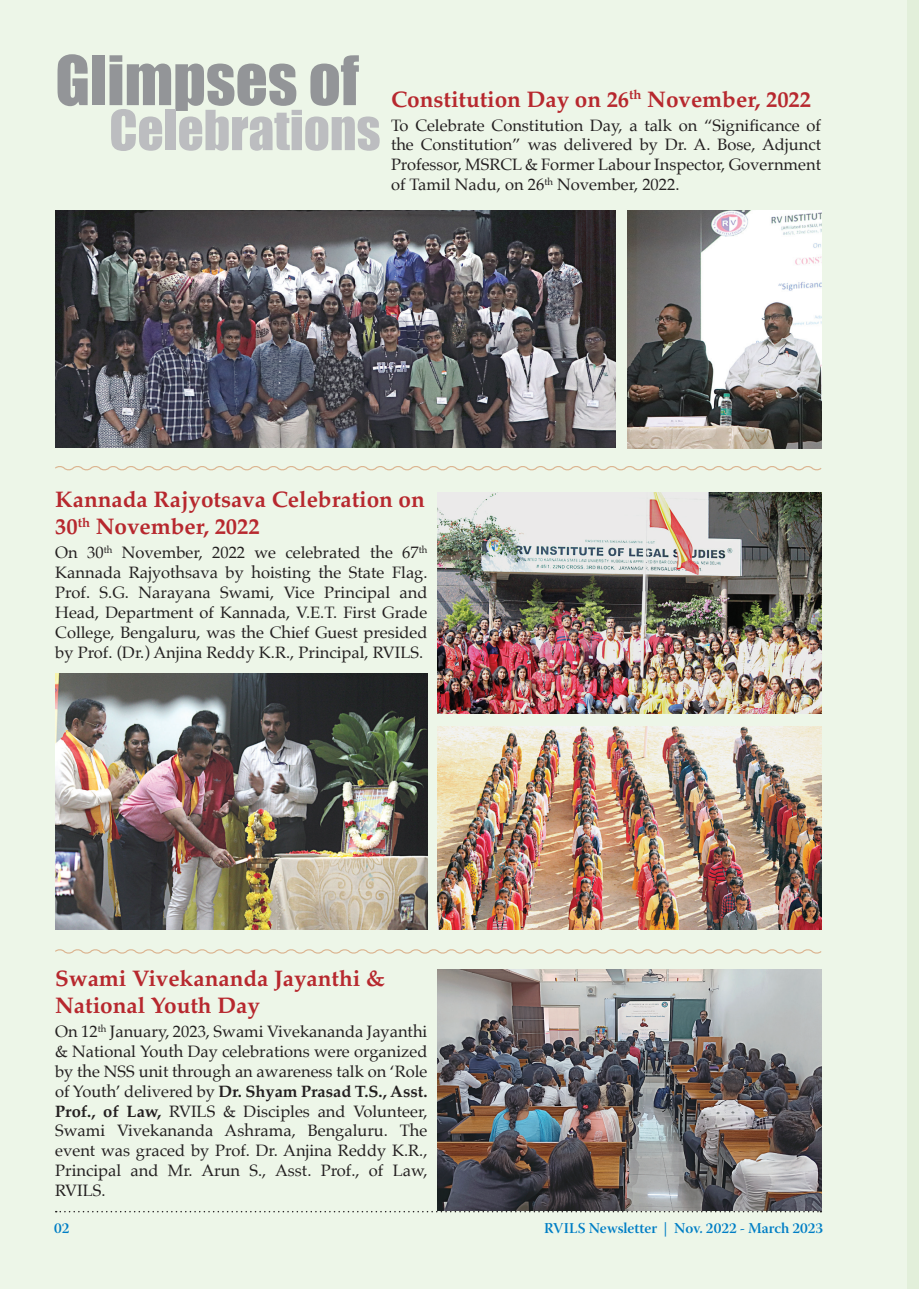
<style>
.page{position:relative;width:919px;height:1289px;background:#fff}
.page>*{position:absolute;margin:0;border:0;box-sizing:border-box;transform-origin:0 0}
.t1{font:63px "Impact";color:#939598}
.t2{font:51px "Impact";color:#bcbdc0}
.t3{font:700 22.5px/27px "Palatino";color:#b7282e}
.t4{font:16.5px/19.8px "Palatino";color:#231f20;text-align:justify}
.t5{font:15px "Warnock Pro Semibold Subh";color:#007ec5}
.s1{font-weight:700}
</style>
<div class="page">
<div style="left:0;top:1px;width:906px;height:1287px;background:#edf6e8"></div>
<div style="left:907px;top:0;width:11px;height:1288px;background:#e2efda"></div>
<svg style="left:55px;top:466px;width:767px;height:5px"></svg>
<svg style="left:55px;top:949px;width:767px;height:5px"></svg>
<img style="left:627px;top:210px;width:194px;height:239px">
<img style="left:55px;top:210px;width:560px;height:238px">
<img style="left:437px;top:726px;width:384px;height:203px">
<img style="left:437px;top:492px;width:384px;height:221px">
<img style="left:55px;top:673px;width:372px;height:256px">
<img style="left:437px;top:969px;width:384px;height:241px">
<svg style="left:56px;top:1210px;width:765px;height:2px"></svg>
<h1 class="t1" style="left:55px;top:42px;width:305px">Glimpses of</h1>
<h2 class="t2" style="left:109px;top:99px;width:273px">Celebrations</h2>
<h3 class="t3" style="left:391px;top:85px;width:421px">Constitution Day on 26<sup>th</sup> November, 2022</h3>
<p class="t4" style="left:391px;top:115px;width:431px">To Celebrate Constitution Day, a talk on “Significance of the Constitution” was delivered by Dr. A. Bose, Adjunct Professor, MSRCL &amp; Former Labour Inspector, Government of Tamil Nadu, on 26<sup>th</sup> November, 2022.</p>
<h3 class="t3" style="left:55px;top:485px;width:371px">Kannada Rajyotsava Celebration on<br>30<sup>th</sup> November, 2022</h3>
<p class="t4" style="left:55px;top:543px;width:374px">On 30<sup>th</sup> November, 2022 we celebrated the 67<sup>th </sup>Kannada Rajyothsava by hoisting the State Flag.<br>Prof. S.G. Narayana Swami, Vice Principal and Head, Department of Kannada, V.E.T. First Grade College, Bengaluru, was the Chief Guest presided by Prof. (Dr.) Anjina Reddy K.R., Principal, RVILS.</p>
<h3 class="t3" style="left:55px;top:964px;width:331px">Swami Vivekananda Jayanthi &amp;<br>National Youth Day</h3>
<p class="t4" style="left:55px;top:1021px;width:374px">On 12<sup>th</sup> January, 2023, Swami Vivekananda Jayanthi &amp; National Youth Day celebrations were organized by the NSS unit through an awareness talk on ‘Role of Youth’ delivered by <span class="s1">Dr. Shyam Prasad T.S., Asst.<br>Prof., of Law,</span> RVILS &amp; Disciples and Volunteer, Swami Vivekananda Ashrama, Bengaluru. The event was graced by Prof. Dr. Anjina Reddy K.R., Principal and Mr. Arun S., Asst. Prof., of Law, RVILS.</p>
<p class="t5" style="left:54px;top:1218px;width:17px">02</p>
<p class="t5" style="left:544px;top:1218px;width:280px">RVILS Newsletter | Nov. 2022 - March 2023</p>
</div>
